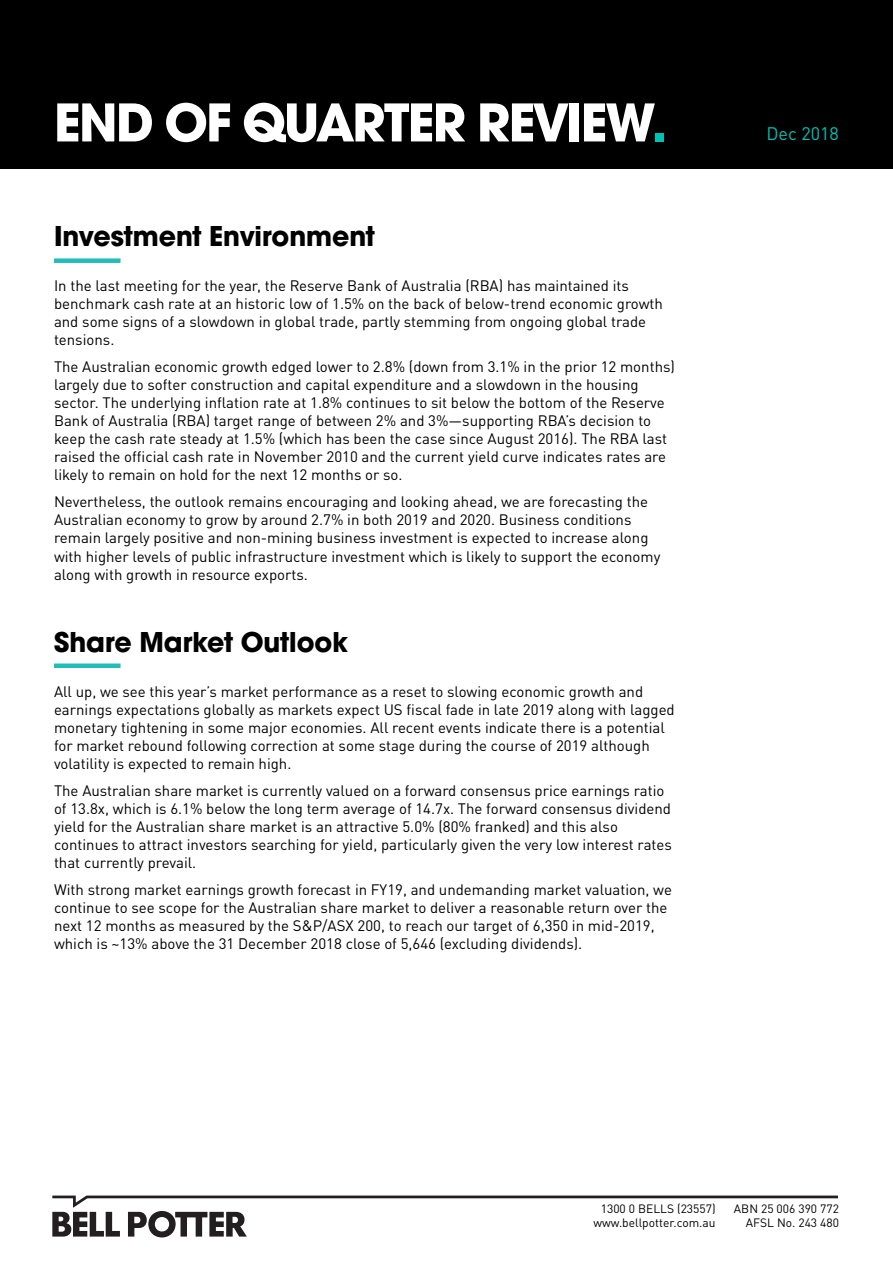
<style>
.page{position:relative;width:893px;height:1263px;background:#fff}
.page>*{position:absolute;margin:0;border:0;box-sizing:border-box;transform-origin:0 0}
.t1{font:700 57px "Avant Gard Goth EF";letter-spacing:-.03em;color:#fff}
.t2{font:700 30px "Avant Gard Goth EF";color:#000}
.t3{font:18px "DINOT";color:#00c1b5}
.t4{font:15px/18px "DINOT";color:#000}
.t5{font:12px/14.4px "DINOT";color:#000;text-align:right}
.s1{color:#00c1b5}
</style>
<div class="page">
<div style="left:0;top:0;width:893px;height:169px;background:#000"></div>
<svg style="left:52px;top:1195px;width:785px;height:42px"></svg>
<div style="left:54px;top:258px;width:67px;height:5px;background:#22bcb9"></div>
<div style="left:54px;top:663px;width:67px;height:5px;background:#22bcb9"></div>
<h1 class="t1" style="left:54px;top:88px;width:614px">END OF QUARTER REVIEW<span class="s1">.</span></h1>
<p class="t2" style="left:54px;top:218px;width:323px">Investment Environment</p>
<p class="t4" style="left:54px;top:277px;width:610px">In the last meeting for the year, the Reserve Bank of Australia (RBA) has maintained its benchmark cash rate at an historic low of 1.5% on the back of below-trend economic growth and some signs of a slowdown in global trade, partly stemming from ongoing global trade tensions.</p>
<p class="t4" style="left:54px;top:358px;width:622px">The Australian economic growth edged lower to 2.8% (down from 3.1% in the prior 12 months) largely due to softer construction and capital expenditure and a slowdown in the housing sector. The underlying inflation rate at 1.8% continues to sit below the bottom of the Reserve Bank of Australia (RBA) target range of between 2% and 3%—supporting RBA’s decision to keep the cash rate steady at 1.5% (which has been the case since August 2016). The RBA last raised the official cash rate in November 2010 and the current yield curve indicates rates are likely to remain on hold for the next 12 months or so.</p>
<p class="t4" style="left:54px;top:493px;width:608px">Nevertheless, the outlook remains encouraging and looking ahead, we are forecasting the Australian economy to grow by around 2.7% in both 2019 and 2020. Business conditions remain largely positive and non-mining business investment is expected to increase along with higher levels of public infrastructure investment which is likely to support the economy along with growth in resource exports.</p>
<p class="t2" style="left:54px;top:623px;width:295px">Share Market Outlook</p>
<p class="t4" style="left:54px;top:682px;width:622px">All up, we see this year’s market performance as a reset to slowing economic growth and earnings expectations globally as markets expect US fiscal fade in late 2019 along with lagged monetary tightening in some major economies. All recent events indicate there is a potential for market rebound following correction at some stage during the course of 2019 although volatility is expected to remain high.</p>
<p class="t4" style="left:54px;top:781px;width:619px">The Australian share market is currently valued on a forward consensus price earnings ratio of 13.8x, which is 6.1% below the long term average of 14.7x. The forward consensus dividend yield for the Australian share market is an attractive 5.0% (80% franked) and this also continues to attract investors searching for yield, particularly given the very low interest rates that currently prevail.</p>
<p class="t4" style="left:54px;top:880px;width:619px">With strong market earnings growth forecast in FY19, and undemanding market valuation, we continue to see scope for the Australian share market to deliver a reasonable return over the next 12 months as measured by the S&amp;P/ASX 200, to reach our target of 6,350 in mid-2019, which is ~13% above the 31 December 2018 close of 5,646 (excluding dividends).</p>
<p class="t3" style="left:766px;top:122px;width:74px">Dec 2018</p>
<p class="t5" style="left:593px;top:1201px;width:124px">1300 0 BELLS (23557) www.bellpotter.com.au</p>
<p class="t5" style="left:734px;top:1201px;width:106px">ABN 25 006 390 772<br>AFSL No. 243 480</p>
</div>
